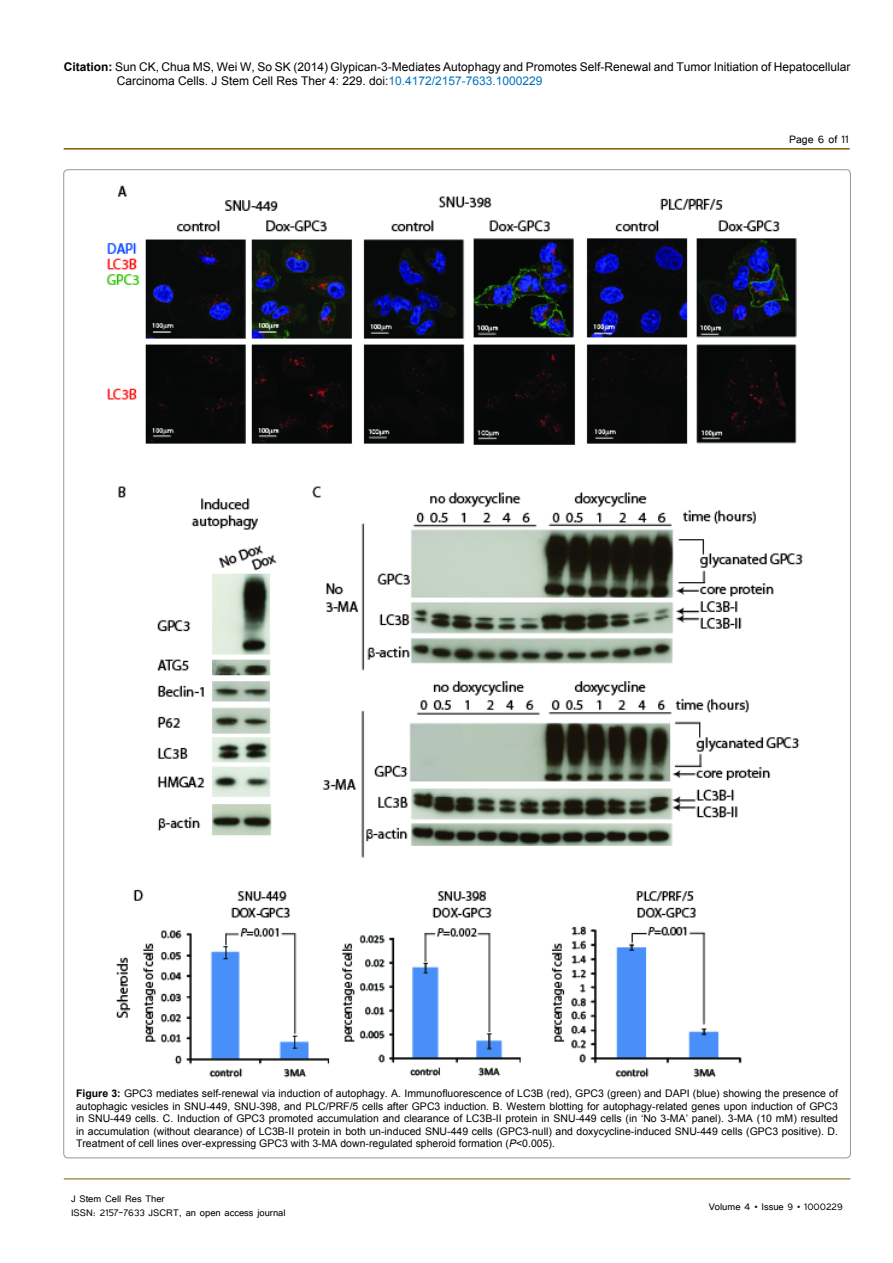
<style>
.page{position:relative;width:893px;height:1263px;background:#fff}
.page>*{position:absolute;margin:0;border:0;box-sizing:border-box;transform-origin:0 0}
.t1{font:13.5px "Tunga";color:#000}
.t2{font:12px/14.4px "Arial";color:#000}
.t3{font:12px/14.4px "Tunga";color:#000}
.t4{font:10.5px/12.6px "Arial";color:#000;text-align:justify}
.s1{font-weight:700}
.s2{color:#0072bc}
.s3{font-style:italic}
</style>
<div class="page">
<hr style="left:64px;top:148px;width:786px;height:2px;background:#7f5d00">
<hr style="left:64px;top:1179px;width:786px;height:1px;background:#7f5d00">
<img style="left:107px;top:185px;width:696px;height:893px">
<p class="t2" style="left:117px;top:60px;width:735px;text-indent:-53px"><span class="s1">Citation:</span> Sun CK, Chua MS, Wei W, So SK (2014) Glypican-3-Mediates Autophagy and Promotes Self-Renewal and Tumor Initiation of Hepatocellular<br>Carcinoma Cells. J Stem Cell Res Ther 4: 229. doi:<span class="s2">10.4172/2157-7633.1000229</span></p>
<p class="t1" style="left:789px;top:131px;width:61px">Page 6 of 11</p>
<p class="t4" style="left:76px;top:1087px;width:763px"><span class="s1">Figure 3:</span> GPC3 mediates self-renewal via induction of autophagy. A. Immunofluorescence of LC3B (red), GPC3 (green) and DAPI (blue) showing the presence of autophagic vesicles in SNU-449, SNU-398, and PLC/PRF/5 cells after GPC3 induction. B. Western blotting for autophagy-related genes upon induction of GPC3 in SNU-449 cells. C. Induction of GPC3 promoted accumulation and clearance of LC3B-II protein in SNU-449 cells (in ‘No 3-MA’ panel). 3-MA (10 mM) resulted in accumulation (without clearance) of LC3B-II protein in both un-induced SNU-449 cells (GPC3-null) and doxycycline-induced SNU-449 cells (GPC3 positive). D.<br>Treatment of cell lines over-expressing GPC3 with 3-MA down-regulated spheroid formation (<span class="s3">P</span>&lt;0.005).</p>
<p class="t3" style="left:71px;top:1190px;width:216px">J Stem Cell Res Ther<br>ISSN: 2157-7633 JSCRT, an open access journal</p>
<p class="t3" style="left:709px;top:1199px;width:136px">Volume 4 • Issue 9 • 1000229</p>
</div>
